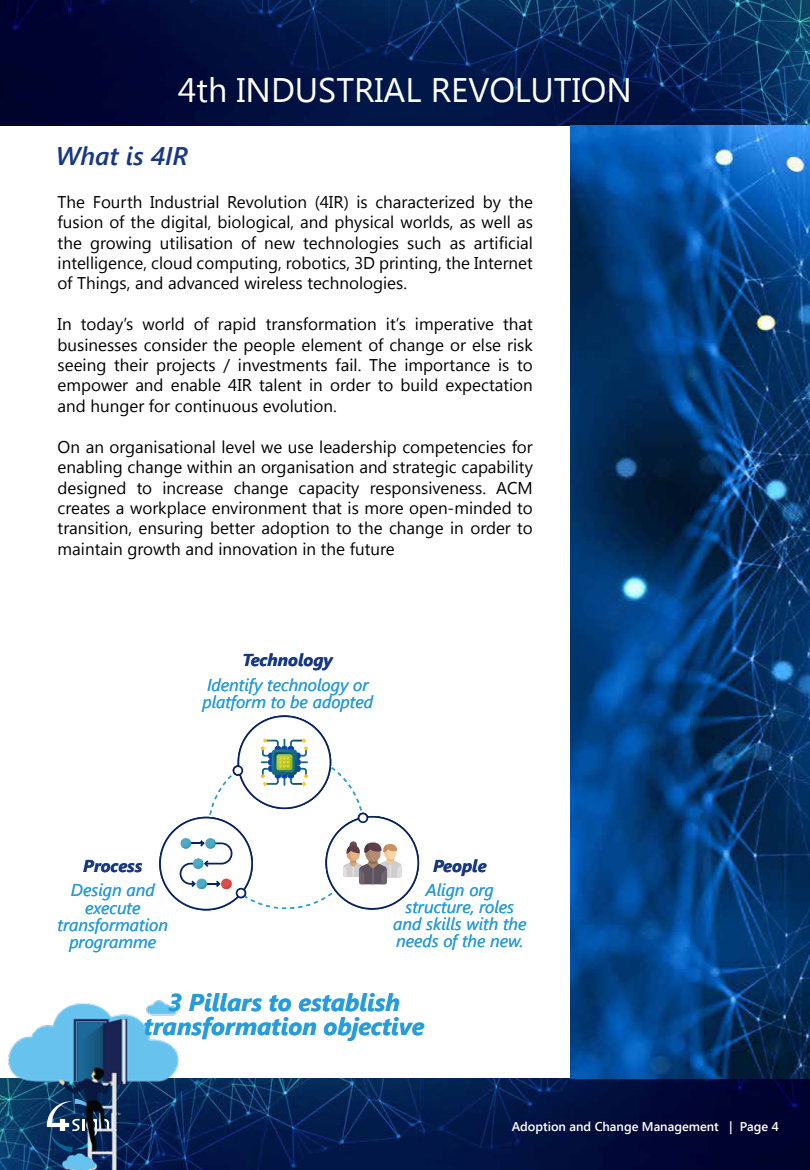
<style>
.page{position:relative;width:810px;height:1170px;background:#fff}
.page>*{position:absolute;margin:0;border:0;box-sizing:border-box;transform-origin:0 0}
.t1{font:34.05px "Segoe UI";color:#fff}
.t2{font:italic 600 25.5px "Segoe UI";color:#173882}
.t3{font:italic 700 24.3px/24.3px "Segoe UI";color:#289bdb;text-align:center}
.t4{font:italic 17.25px/17.2px "Segoe UI";color:#289bdb;text-align:center}
.t5{font:italic 700 17.25px "Segoe UI";color:#173882}
.t6{font:16.95px/20.4px "Segoe UI";color:#000;text-align:justify}
.t7{font:600 12.75px "Segoe UI";color:#fff}
</style>
<div class="page">
<img style="left:0;top:1078px;width:810px;height:92px">
<img style="left:0;top:0;width:810px;height:126px">
<img style="left:571px;top:126px;width:239px;height:953px">
<img style="left:1px;top:1000px;width:194px;height:170px">
<div style="left:238px;top:715px;width:93px;height:94px;border:2px solid #052262;border-radius:50%"></div>
<svg style="left:261px;top:739px;width:47px;height:47px"></svg>
<div style="left:159px;top:817px;width:94px;height:93px;border:2px solid #052262;border-radius:50%"></div>
<svg style="left:180px;top:839px;width:52px;height:50px"></svg>
<div style="left:325px;top:816px;width:94px;height:94px;border:2px solid #052262;border-radius:50%"></div>
<svg style="left:343px;top:843px;width:58px;height:41px"></svg>
<div style="left:359px;top:813px;width:8px;height:9px;background:#fff;border-radius:50%"></div>
<div style="left:358px;top:813px;width:10px;height:10px;border:2px solid #052262;border-radius:50%"></div>
<div style="left:237px;top:889px;width:8px;height:8px;background:#fff;border-radius:50%"></div>
<div style="left:236px;top:888px;width:10px;height:10px;border:2px solid #052262;border-radius:50%"></div>
<div style="left:234px;top:766px;width:8px;height:9px;background:#fff;border-radius:50%"></div>
<div style="left:233px;top:765px;width:10px;height:11px;border:2px solid #052262;border-radius:50%"></div>
<h1 class="t1" style="left:178px;top:66px;width:455px">4th INDUSTRIAL REVOLUTION</h1>
<h2 class="t2" style="left:56px;top:138px;width:134px">What is 4IR</h2>
<p class="t6" style="left:58px;top:191px;width:477px">The Fourth Industrial Revolution (4IR) is characterized by the fusion of the digital, biological, and physical worlds, as well as the growing utilisation of new technologies such as artificial intelligence, cloud computing, robotics, 3D printing, the Internet of Things, and advanced wireless technologies.</p>
<p class="t6" style="left:58px;top:313px;width:477px">In today’s world of rapid transformation it’s imperative that businesses consider the people element of change or else risk seeing their projects / investments fail. The importance is to empower and enable 4IR talent in order to build expectation and hunger for continuous evolution.</p>
<p class="t6" style="left:58px;top:436px;width:477px">On an organisational level we use leadership competencies for enabling change within an organisation and strategic capability designed to increase change capacity responsiveness. ACM creates a workplace environment that is more open-minded to transition, ensuring better adoption to the change in order to maintain growth and innovation in the future</p>
<p class="t5" style="left:243px;top:648px;width:92px">Technology</p>
<p class="t4" style="left:202px;top:675px;width:172px;text-align:left">Identify technology or platform to be adopted</p>
<p class="t5" style="left:83px;top:854px;width:61px">Process</p>
<p class="t4" style="left:58px;top:881px;width:112px">Design and execute transformation programme</p>
<p class="t5" style="left:433px;top:853px;width:55px">People</p>
<p class="t4" style="left:393px;top:880px;width:135px">Align org structure, roles and skills with the needs of the new.</p>
<h3 class="t3" style="left:144px;top:988px;width:282px">3 Pillars to establish transformation objective</h3>
<p class="t7" style="left:512px;top:1117px;width:269px">Adoption and Change Management | Page 4</p>
</div>
